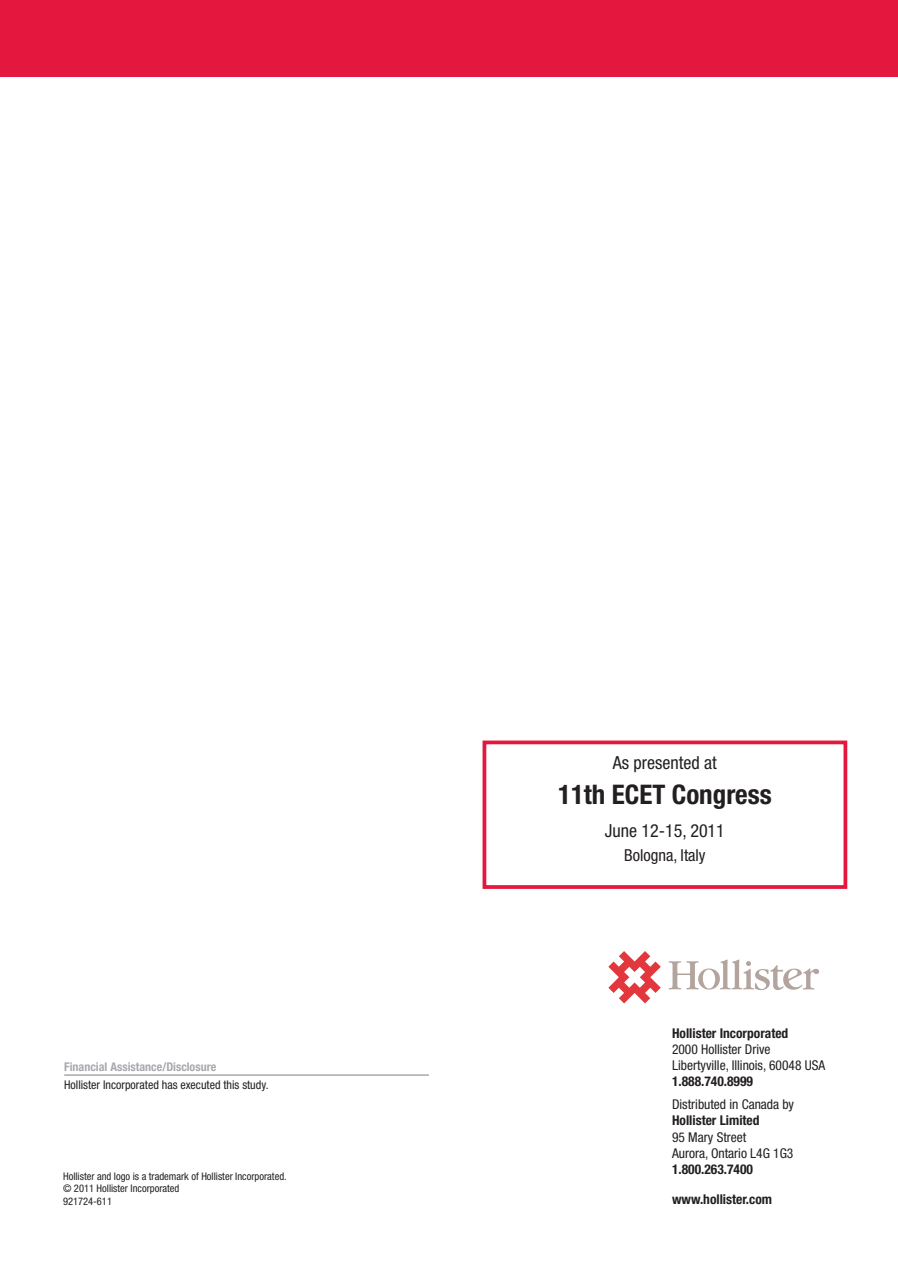
<style>
.page{position:relative;width:898px;height:1268px;background:#fff}
.page>*{position:absolute;margin:0;border:0;box-sizing:border-box;transform-origin:0 0}
.t1{font:700 condensed 27px "Helvetica Neue";color:#231f20}
.t2{font:condensed 18px "Helvetica Neue";color:#231f20}
.t3{font:condensed 16.5px "Helvetica Neue";color:#231f20}
.t4{font:condensed 13.5px/16.2px "Helvetica Neue";color:#231f20}
.t5{font:700 condensed 13.5px/29.7px "Helvetica Neue";color:#231f20}
.t6{font:condensed 12px "Helvetica Neue";color:#231f20}
.t7{font:700 condensed 12px "Helvetica Neue";color:#a8a9ad}
.t8{font:condensed 10.5px/12.6px "Helvetica Neue";color:#231f20}
</style>
<div class="page">
<svg style="left:608px;top:951px;width:52px;height:52px"></svg>
<svg style="left:668px;top:959px;width:151px;height:31px"></svg>
<div style="left:0;top:0;width:897px;height:77px;background:#e4183e"></div>
<div style="left:482px;top:740px;width:365px;height:148px;border:4px solid #e4183e"></div>
<hr style="left:64px;top:1074px;width:365px;height:1px;background:#a8a9ad">
<p class="t7" style="left:64px;top:1062px;width:153px">Financial Assistance/Disclosure</p>
<p class="t6" style="left:64px;top:1080px;width:206px">Hollister Incorporated has executed this study.</p>
<p class="t8" style="left:63px;top:1170px;width:225px">Hollister and logo is a trademark of Hollister Incorporated. © 2011 Hollister Incorporated<br>921724-611</p>
<h2 class="t2" style="left:612px;top:756px;width:105px">As presented at</h2>
<h1 class="t1" style="left:558px;top:784px;width:215px">11th ECET Congress</h1>
<h2 class="t2" style="left:605px;top:823px;width:121px">June 12-15, 2011</h2>
<p class="t3" style="left:624px;top:848px;width:83px">Bologna, Italy</p>
<p class="t5" style="left:672px;top:1019px;width:118px">Hollister Incorporated</p>
<p class="t4" style="left:672px;top:1042px;width:155px">2000 Hollister Drive<br>Libertyville, Illinois, 60048 USA</p>
<p class="t5" style="left:672px;top:1067px;width:82px">1.888.740.8999</p>
<p class="t4" style="left:672px;top:1097px;width:124px">Distributed in Canada by</p>
<p class="t5" style="left:672px;top:1106px;width:89px">Hollister Limited</p>
<p class="t4" style="left:672px;top:1129px;width:123px">95 Mary Street<br>Aurora, Ontario L4G 1G3</p>
<p class="t5" style="left:672px;top:1155px;width:102px">1.800.263.7400 www.hollister.com</p>
</div>
